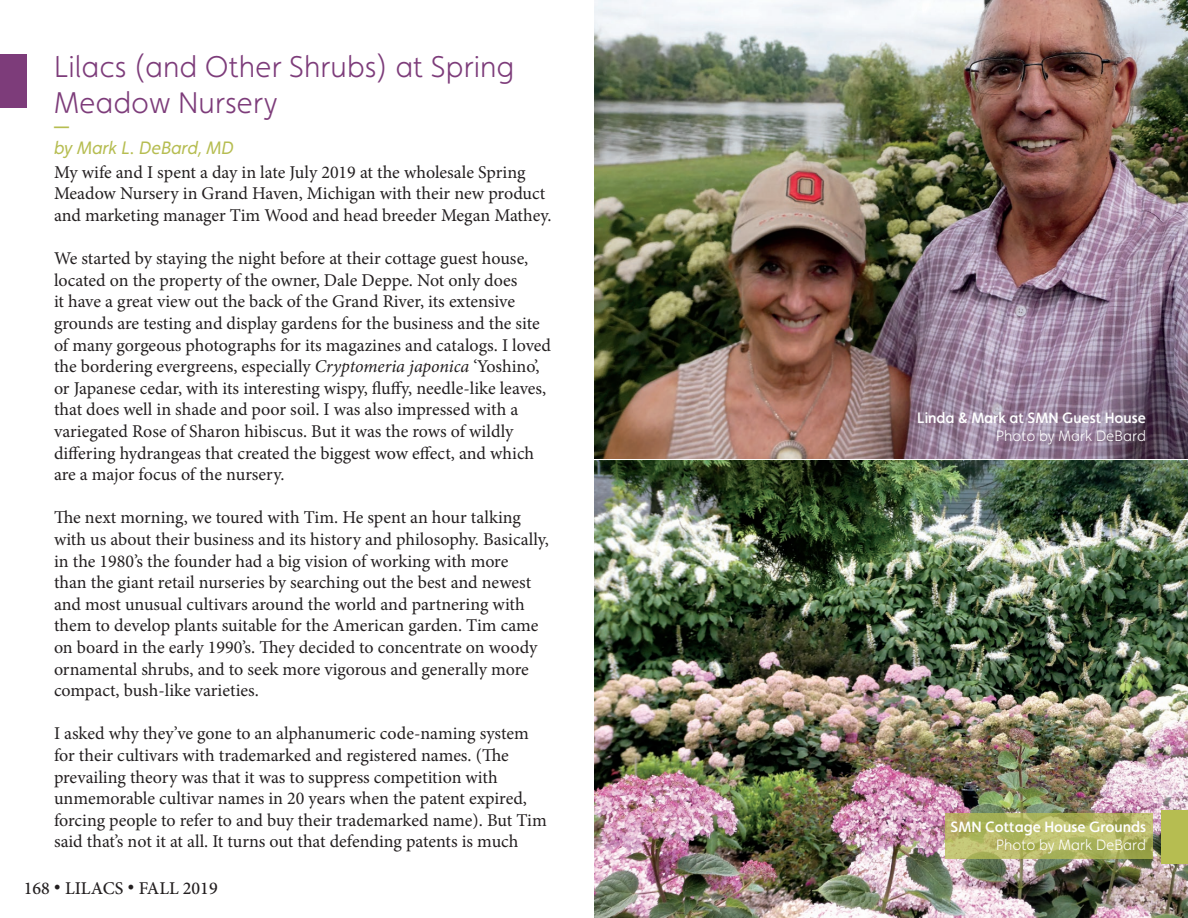
<style>
.page{position:relative;width:1188px;height:918px;background:#fff}
.page>*{position:absolute;margin:0;border:0;box-sizing:border-box;transform-origin:0 0}
.Headlines{font:300 30px/36px "Faricy New";color:#7d3c7a}
.Headlines-2{font:300 30px "Faricy New";color:#b6bd51}
.t1{font:18px/21.6px "Minion Pro";letter-spacing:-.005em;color:#231f20}
.t2{font:500 18px "Minion Pro";color:#231f20}
.Headlines-3{font:italic 18px "Faricy New";color:#b6bd51}
.Photo_Name{font:500 15px "Faricy New";color:#fff}
.Photo_Name-2{font:300 15px "Faricy New";color:#fff}
.s1{font-style:italic}
</style>
<div class="page">
<img style="left:594px;top:461px;width:594px;height:457px">
<div style="left:0;top:54px;width:27px;height:54px;background:#7d3c7a"></div>
<img style="left:594px;top:0;width:594px;height:459px">
<div style="left:1161px;top:810px;width:27px;height:54px;background:#b6bd51"></div>
<svg style="left:945px;top:813px;width:207px;height:46px"></svg>
<p class="Headlines" style="left:54px;top:48px;width:462px">Lilacs (and Other Shrubs) at Spring<br>Meadow Nursery</p>
<p class="Headlines-2" style="left:54px;top:96px;width:16px">_</p>
<p class="Headlines-3" style="left:54px;top:137px;width:181px">by Mark L. DeBard, MD</p>
<p class="t1" style="left:54px;top:161px;width:499px">My wife and I spent a day in late July 2019 at the wholesale Spring<br>Meadow Nursery in Grand Haven, Michigan with their new product and marketing manager Tim Wood and head breeder Megan Mathey.</p>
<p class="t1" style="left:54px;top:248px;width:499px">We started by staying the night before at their cottage guest house, located on the property of the owner, Dale Deppe. Not only does<br>it have a great view out the back of the Grand River, its extensive grounds are testing and display gardens for the business and the site of many gorgeous photographs for its magazines and catalogs. I loved the bordering evergreens, especially <span class="s1">Cryptomeria japonica</span> ‘Yoshino’, or Japanese cedar, with its interesting wispy, fluffy, needle-like leaves, that does well in shade and poor soil. I was also impressed with a variegated Rose of Sharon hibiscus. But it was the rows of wildly differing hydrangeas that created the biggest wow effect, and which are a major focus of the nursery.</p>
<p class="t1" style="left:54px;top:507px;width:496px">The next morning, we toured with Tim. He spent an hour talking with us about their business and its history and philosophy. Basically, in the 1980’s the founder had a big vision of working with more<br>than the giant retail nurseries by searching out the best and newest and most unusual cultivars around the world and partnering with them to develop plants suitable for the American garden. Tim came on board in the early 1990’s. They decided to concentrate on woody ornamental shrubs, and to seek more vigorous and generally more compact, bush-like varieties.</p>
<p class="t1" style="left:54px;top:723px;width:494px">I asked why they’ve gone to an alphanumeric code-naming system for their cultivars with trademarked and registered names. (The prevailing theory was that it was to suppress competition with unmemorable cultivar names in 20 years when the patent expired, forcing people to refer to and buy their trademarked name). But Tim said that’s not it at all. It turns out that defending patents is much</p>
<p class="t2" style="left:24px;top:876px;width:195px">168 • LILACS • FALL 2019</p>
<p class="Photo_Name" style="left:917px;top:409px;width:230px">Linda &amp; Mark at SMN Guest House</p>
<p class="Photo_Name-2" style="left:996px;top:427px;width:151px">Photo by Mark DeBard</p>
<p class="Photo_Name" style="left:951px;top:818px;width:197px">SMN Cottage House Grounds</p>
<p class="Photo_Name-2" style="left:996px;top:836px;width:151px">Photo by Mark DeBard</p>
</div>
